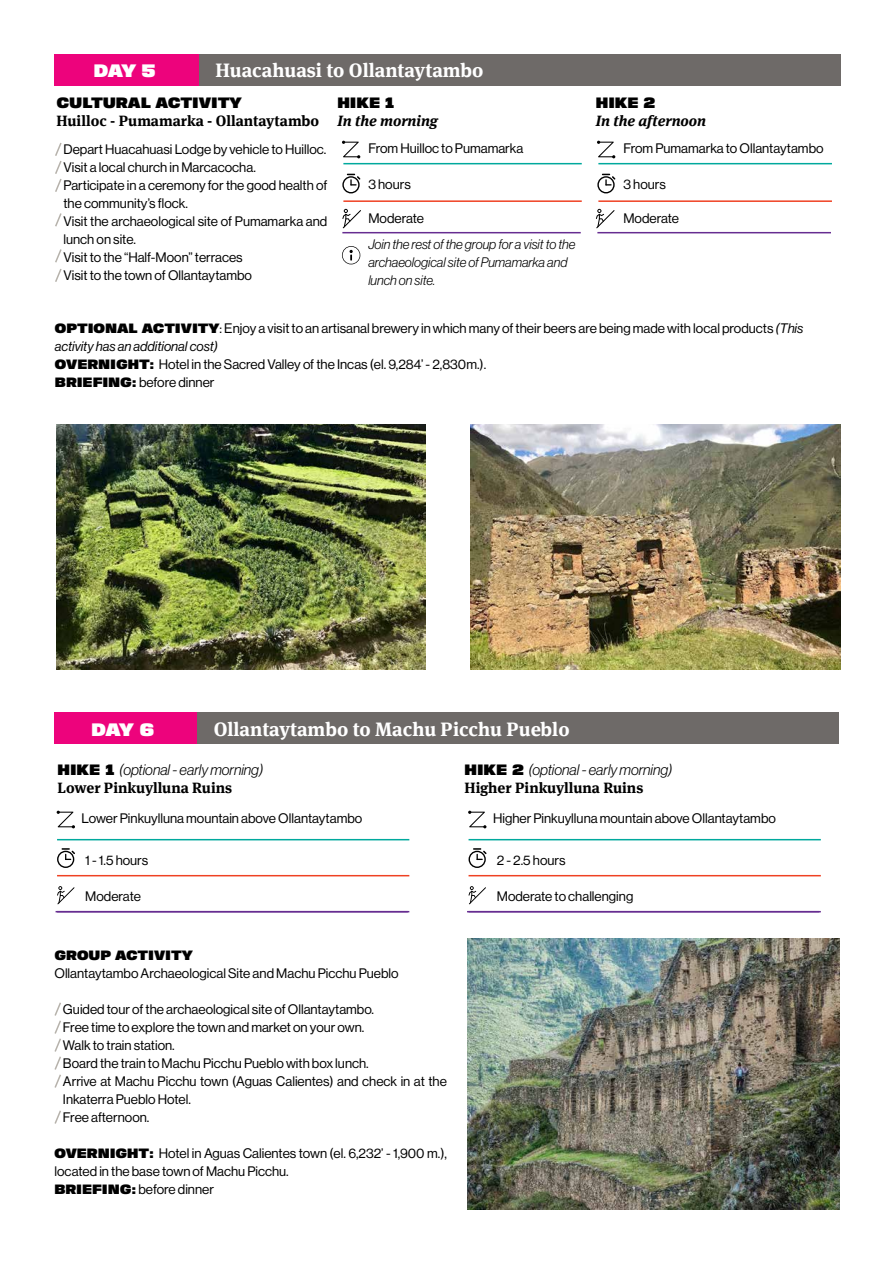
<style>
.page{position:relative;width:893px;height:1263px;background:#fff}
.page>*{position:absolute;margin:0;border:0;box-sizing:border-box;transform-origin:0 0}
.t1{font:700 19.5px "Meta Serif";color:#fff}
.t2{font:18px "ATC Duel V8";letter-spacing:-.065em;color:#fff}
.t3{font:700 15px "Meta Serif";color:#000}
.t4{font:italic 300 15px "Haas Grot Disp 46";color:#000}
.t5{font:15px "ATC Duel V8";color:#000}
.t6{font:italic 700 15px "Meta Serif Lf";color:#000}
.t7{font:13.5px/18px "Haas Grot Disp 55 Roman";color:#000}
.t8{font:italic 300 13.5px/18px "Haas Grot Disp 46";color:#000}
.t9{font:italic 13.5px "Haas Grot Disp 56";color:#000}
.t10{font:13.5px "ATC Duel V8";color:#000}
.s1{font-family:"ATC Duel V8"}
.s2{font-family:"Haas Grot Disp 56";font-style:italic}
.s3{font-family:"ATC Duel V8";font-weight:400;font-style:normal}
</style>
<div class="page">
<img style="left:470px;top:424px;width:370px;height:246px">
<img style="left:56px;top:424px;width:370px;height:246px">
<div style="left:56px;top:54px;width:785px;height:31px;background:#6e6a68"></div>
<div style="left:54px;top:54px;width:144px;height:31px;background:#ed037c"></div>
<div style="left:54px;top:713px;width:785px;height:31px;background:#6e6a68"></div>
<div style="left:54px;top:713px;width:142px;height:31px;background:#ed037c"></div>
<svg style="left:54px;top:1110px;width:7px;height:14px"></svg>
<svg style="left:54px;top:1002px;width:7px;height:86px"></svg>
<svg style="left:468px;top:811px;width:18px;height:17px"></svg>
<svg style="left:57px;top:811px;width:18px;height:17px"></svg>
<svg style="left:469px;top:848px;width:18px;height:20px"></svg>
<svg style="left:57px;top:848px;width:18px;height:20px"></svg>
<svg style="left:468px;top:886px;width:18px;height:18px"></svg>
<svg style="left:57px;top:886px;width:18px;height:18px"></svg>
<hr style="left:469px;top:839px;width:352px;height:1px;background:#00a99d">
<hr style="left:57px;top:839px;width:352px;height:1px;background:#00a99d">
<hr style="left:469px;top:875px;width:352px;height:1px;background:#ef4123">
<hr style="left:57px;top:875px;width:352px;height:1px;background:#ef4123">
<hr style="left:469px;top:911px;width:352px;height:1px;background:#662d91">
<hr style="left:57px;top:911px;width:352px;height:1px;background:#662d91">
<hr style="left:467px;top:911px;width:352px;height:1px;background:#662d91">
<hr style="left:56px;top:911px;width:352px;height:1px;background:#662d91">
<img style="left:467px;top:938px;width:372px;height:271px">
<svg style="left:342px;top:141px;width:18px;height:17px"></svg>
<svg style="left:597px;top:141px;width:18px;height:17px"></svg>
<svg style="left:342px;top:174px;width:18px;height:19px"></svg>
<svg style="left:597px;top:174px;width:18px;height:19px"></svg>
<svg style="left:342px;top:209px;width:19px;height:19px"></svg>
<svg style="left:596px;top:209px;width:19px;height:19px"></svg>
<hr style="left:343px;top:163px;width:239px;height:1px;background:#00a99d">
<hr style="left:598px;top:163px;width:234px;height:1px;background:#00a99d">
<hr style="left:343px;top:200px;width:239px;height:2px;background:#ef4123">
<hr style="left:598px;top:200px;width:234px;height:2px;background:#ef4123">
<hr style="left:342px;top:232px;width:239px;height:1px;background:#662d91">
<hr style="left:597px;top:232px;width:234px;height:1px;background:#662d91">
<svg style="left:55px;top:143px;width:7px;height:49px"></svg>
<svg style="left:55px;top:213px;width:7px;height:14px"></svg>
<svg style="left:55px;top:249px;width:7px;height:33px"></svg>
<svg style="left:342px;top:246px;width:18px;height:18px"></svg>
<h2 class="t2" style="left:94px;top:60px;width:64px">DAY 5</h2>
<h1 class="t1" style="left:215px;top:58px;width:270px">Huacahuasi to Ollantaytambo</h1>
<p class="t5" style="left:56px;top:93px;width:187px">CULTURAL ACTIVITY</p>
<p class="t3" style="left:56px;top:111px;width:264px">Huilloc - Pumamarka - Ollantaytambo</p>
<p class="t5" style="left:337px;top:93px;width:59px">HIKE 1</p>
<p class="t6" style="left:337px;top:111px;width:102px">In the morning</p>
<p class="t7" style="left:63px;top:140px;width:265px">Depart Huacahuasi Lodge by vehicle to Huilloc.<br>Visit a local church in Marcacocha.<br>Participate in a ceremony for the good health of the community’s flock.<br>Visit the archaeological site of Pumamarka and lunch on site.<br>Visit to the “Half-Moon” terraces<br>Visit to the town of Ollantaytambo</p>
<p class="t7" style="left:368px;top:140px;width:156px">From Huilloc to Pumamarka</p>
<p class="t7" style="left:368px;top:175px;width:44px">3 hours</p>
<p class="t7" style="left:368px;top:210px;width:57px">Moderate</p>
<p class="t8" style="left:368px;top:236px;width:208px">Join the rest of the group for a visit to the archaeological site of Pumamarka and lunch on site.</p>
<p class="t5" style="left:596px;top:93px;width:61px">HIKE 2</p>
<p class="t6" style="left:596px;top:111px;width:112px">In the afternoon</p>
<p class="t7" style="left:623px;top:140px;width:202px">From Pumamarka to Ollantaytambo</p>
<p class="t7" style="left:623px;top:175px;width:44px">3 hours</p>
<p class="t7" style="left:623px;top:210px;width:57px">Moderate</p>
<p class="t7" style="left:55px;top:319px;width:750px"><span class="s1">OPTIONAL ACTIVITY</span>: Enjoy a visit to an artisanal brewery in which many of their beers are being made with local products <span class="s2">(This</span></p>
<p class="t9" style="left:55px;top:339px;width:164px">activity has an additional cost)</p>
<p class="t7" style="left:55px;top:355px;width:433px"><span class="s1">OVERNIGHT:</span> Hotel in the Sacred Valley of the Incas (el. 9,284’ - 2,830m.).<br><span class="s1">BRIEFING:</span> before dinner</p>
<h2 class="t2" style="left:91px;top:718px;width:65px">DAY 6</h2>
<h1 class="t1" style="left:214px;top:717px;width:357px">Ollantaytambo to Machu Picchu Pueblo</h1>
<p class="t4" style="left:58px;top:761px;width:207px"><span class="s3">HIKE 1</span> (optional - early morning)</p>
<p class="t3" style="left:58px;top:779px;width:176px">Lower Pinkuylluna Ruins</p>
<p class="t4" style="left:465px;top:761px;width:209px"><span class="s3">HIKE 2</span> (optional - early morning)</p>
<p class="t3" style="left:465px;top:778px;width:180px">Higher Pinkuylluna Ruins</p>
<p class="t7" style="left:82px;top:809px;width:282px">Lower Pinkuylluna mountain above Ollantaytambo</p>
<p class="t7" style="left:493px;top:809px;width:284px">Higher Pinkuylluna mountain above Ollantaytambo</p>
<p class="t7" style="left:85px;top:851px;width:65px">1 - 1.5 hours</p>
<p class="t7" style="left:85px;top:887px;width:57px">Moderate</p>
<p class="t10" style="left:54px;top:947px;width:140px">GROUP ACTIVITY</p>
<p class="t7" style="left:54px;top:964px;width:346px">Ollantaytambo Archaeological Site and Machu Picchu Pueblo</p>
<p class="t7" style="left:63px;top:1000px;width:385px">Guided tour of the archaeological site of Ollantaytambo.<br>Free time to explore the town and market on your own.<br>Walk to train station.<br>Board the train to Machu Picchu Pueblo with box lunch.<br>Arrive at Machu Picchu town (Aguas Calientes) and check in at the Inkaterra Pueblo Hotel.<br>Free afternoon.</p>
<p class="t7" style="left:54px;top:1144px;width:394px"><span class="s1">OVERNIGHT:</span> Hotel in Aguas Calientes town (el. 6,232’ - 1,900 m.), located in the base town of Machu Picchu.<br><span class="s1">BRIEFING:</span> before dinner</p>
<p class="t7" style="left:497px;top:851px;width:70px">2 - 2.5 hours</p>
<p class="t7" style="left:497px;top:887px;width:138px">Moderate to challenging</p>
</div>
